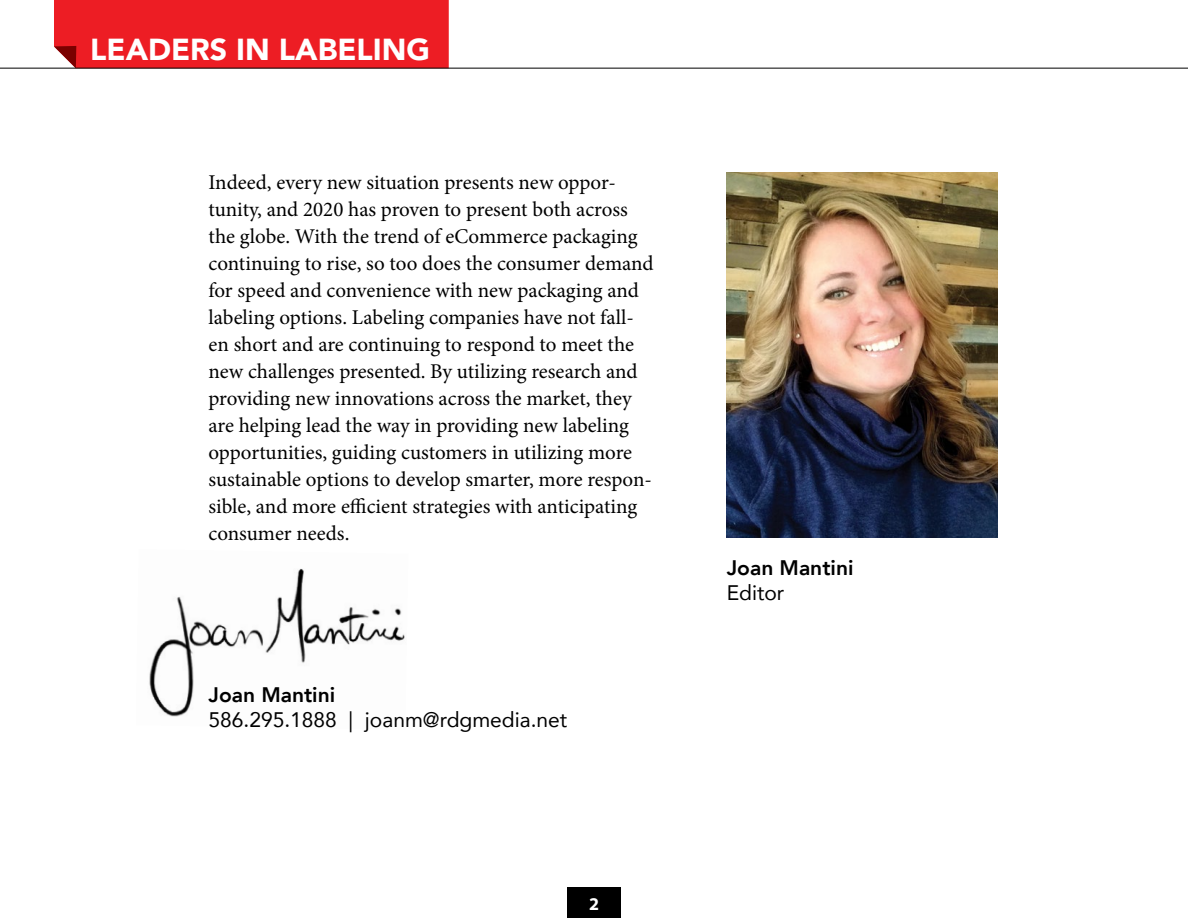
<style>
.page{position:relative;width:1188px;height:918px;background:#fff}
.page>*{position:absolute;margin:0;border:0;box-sizing:border-box;transform-origin:0 0}
.t1{font:900 30.3px "Avenir";color:#fff}
.t2{font:21px/27px "Minion Pro";letter-spacing:-.005em;color:#000}
.t3{font:21px "Avenir";color:#000}
.t4{font:800 21px "Avenir";color:#000}
.t5{font:700 18px "Myriad Pro";color:#fff}
</style>
<div class="page">
<div style="left:567px;top:887px;width:54px;height:31px;background:#000"></div>
<div style="left:54px;top:0;width:395px;height:68px;background:#ed1d24"></div>
<hr style="left:0;top:68px;width:1188px;height:1px;background:#000">
<img style="left:727px;top:172px;width:271px;height:366px">
<img style="left:149px;top:568px;width:256px;height:149px">
<h1 class="t1" style="left:90px;top:24px;width:341px">LEADERS IN LABELING</h1>
<p class="t2" style="left:208px;top:169px;width:447px">Indeed, every new situation presents new oppor&shy;tunity, and 2020 has proven to present both across the globe. With the trend of eCommerce packaging continuing to rise, so too does the consumer demand for speed and convenience with new packaging and labeling options. Labeling companies have not fall&shy;en short and are continuing to respond to meet the new challenges presented. By utilizing research and providing new innovations across the market, they are helping lead the way in providing new labeling opportunities, guiding customers in utilizing more sustainable options to develop smarter, more respon&shy;sible, and more efficient strategies with anticipating consumer needs.</p>
<p class="t4" style="left:208px;top:678px;width:128px">Joan Mantini</p>
<p class="t3" style="left:208px;top:703px;width:360px">586.295.1888 | joanm@rdgmedia.net</p>
<p class="t5" style="left:589px;top:892px;width:11px">2</p>
<p class="t4" style="left:727px;top:551px;width:128px">Joan Mantini</p>
<p class="t3" style="left:727px;top:576px;width:59px">Editor</p>
</div>
